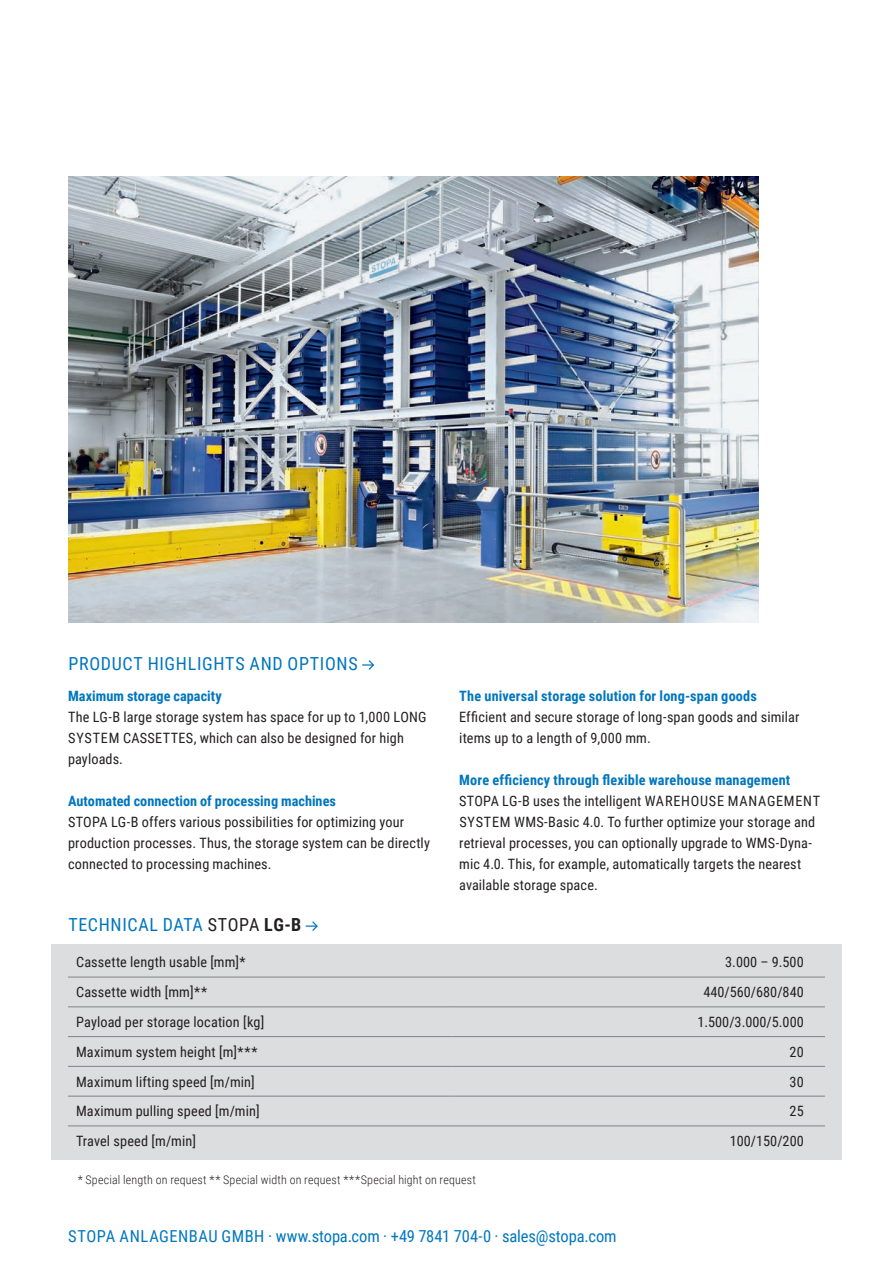
<style>
.page{position:relative;width:893px;height:1263px;background:#fff}
.page>*{position:absolute;margin:0;border:0;box-sizing:border-box;transform-origin:0 0}
.t1{font:18px "Roboto Condensed";letter-spacing:.035em;color:#0076be}
.t2{font:16.5px "Roboto Condensed";color:#0076be}
.t3{font:14.25px/21px "Roboto Condensed";letter-spacing:.01em;color:#231f20}
.t4{font:700 14.25px "Roboto Condensed";letter-spacing:.01em;color:#0076be}
.t5{font:300 12px "Roboto Condensed";letter-spacing:.015em;color:#231f20}
.s1{color:#231f20}
.s2{font-weight:700;color:#231f20}
</style>
<div class="page">
<svg style="left:362px;top:660px;width:12px;height:10px"></svg>
<div style="left:51px;top:945px;width:791px;height:215px;background:#dcdddf"></div>
<hr style="left:68px;top:977px;width:385px;height:1px;background:#808285">
<hr style="left:453px;top:977px;width:372px;height:1px;background:#808285">
<hr style="left:68px;top:1006px;width:385px;height:1px;background:#808285">
<hr style="left:453px;top:1006px;width:372px;height:1px;background:#808285">
<hr style="left:68px;top:1036px;width:385px;height:1px;background:#808285">
<hr style="left:453px;top:1036px;width:372px;height:1px;background:#808285">
<hr style="left:68px;top:1066px;width:385px;height:1px;background:#808285">
<hr style="left:453px;top:1066px;width:372px;height:1px;background:#808285">
<hr style="left:68px;top:1096px;width:385px;height:1px;background:#808285">
<hr style="left:453px;top:1096px;width:372px;height:1px;background:#808285">
<hr style="left:68px;top:1126px;width:385px;height:1px;background:#808285">
<hr style="left:453px;top:1126px;width:372px;height:1px;background:#808285">
<svg style="left:306px;top:921px;width:12px;height:10px"></svg>
<img style="left:68px;top:176px;width:690px;height:447px">
<p class="t1" style="left:68px;top:651px;width:291px">PRODUCT HIGHLIGHTS AND OPTIONS</p>
<p class="t4" style="left:68px;top:686px;width:155px">Maximum storage capacity</p>
<p class="t3" style="left:68px;top:706px;width:360px">The LG-B large storage system has space for up to 1,000 LONG<br>SYSTEM CASSETTES, which can also be designed for high payloads.</p>
<p class="t4" style="left:68px;top:791px;width:269px">Automated connection of processing machines</p>
<p class="t3" style="left:68px;top:811px;width:363px">STOPA LG-B offers various possibilities for optimizing your production processes. Thus, the storage system can be directly connected to processing machines.</p>
<p class="t1" style="left:68px;top:912px;width:234px">TECHNICAL DATA <span class="s1">STOPA</span> <span class="s2">LG-B</span></p>
<p class="t4" style="left:459px;top:686px;width:299px">The universal storage solution for long-span goods</p>
<p class="t3" style="left:459px;top:706px;width:342px">Efficient and secure storage of long-span goods and similar items up to a length of 9,000 mm.</p>
<p class="t4" style="left:459px;top:770px;width:333px">More efficiency through flexible warehouse management</p>
<p class="t3" style="left:459px;top:790px;width:362px">STOPA LG-B uses the intelligent WAREHOUSE MANAGEMENT SYSTEM WMS-Basic 4.0. To further optimize your storage and retrieval processes, you can optionally upgrade to WMS-Dyna&shy;mic 4.0. This, for example, automatically targets the nearest available storage space.</p>
<p class="t3" style="left:76px;top:951px;width:171px">Cassette length usable [mm]*</p>
<p class="t3" style="left:725px;top:951px;width:80px">3.000 – 9.500</p>
<p class="t3" style="left:76px;top:981px;width:133px">Cassette width [mm]**</p>
<p class="t3" style="left:703px;top:981px;width:102px">440/560/680/840</p>
<p class="t3" style="left:76px;top:1011px;width:190px">Payload per storage location [kg]</p>
<p class="t3" style="left:697px;top:1011px;width:108px">1.500/3.000/5.000</p>
<p class="t3" style="left:76px;top:1041px;width:183px">Maximum system height [m]***</p>
<p class="t3" style="left:790px;top:1041px;width:16px">20</p>
<p class="t3" style="left:76px;top:1070px;width:180px">Maximum lifting speed [m/min]</p>
<p class="t3" style="left:790px;top:1070px;width:16px">30</p>
<p class="t3" style="left:76px;top:1100px;width:185px">Maximum pulling speed [m/min]</p>
<p class="t3" style="left:790px;top:1100px;width:16px">25</p>
<p class="t3" style="left:76px;top:1130px;width:121px">Travel speed [m/min]</p>
<p class="t3" style="left:730px;top:1130px;width:75px">100/150/200</p>
<p class="t5" style="left:78px;top:1172px;width:400px">* Special length on request ** Special width on request ***Special hight on request</p>
<p class="t2" style="left:68px;top:1224px;width:550px">STOPA ANLAGENBAU GMBH · www.stopa.com · +49 7841 704-0 · sales@stopa.com</p>
</div>
